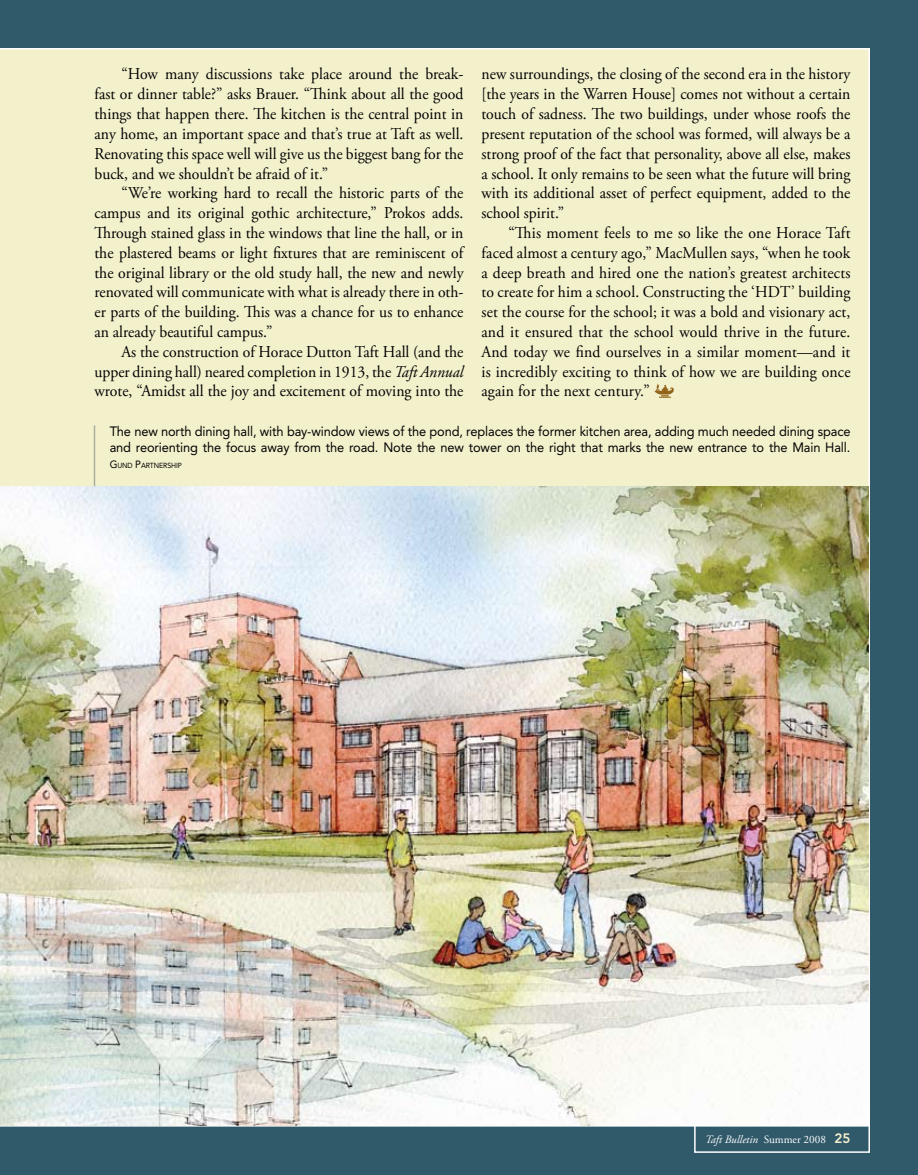
<style>
.page{position:relative;width:918px;height:1175px;background:#fff}
.page>*{position:absolute;margin:0;border:0;box-sizing:border-box;transform-origin:0 0}
.t1{font:16.5px/19.8px "Adobe Garamond Pro";color:#000;text-align:justify;scale:.95 1}
.t2{font:13.5px/16.2px "Avenir";letter-spacing:-.01em;color:#000;scale:.95 1}
.t3{font:italic 11.25px "Adobe Garamond Pro";color:#fff}
.t4{font:7.35px "Avenir";letter-spacing:-.015em;color:#000;scale:.95 1}
.s1{font-style:italic}
.s2{font-size:10.5px}
.s3{font-style:normal}
.s4{font-family:"Avenir";font-weight:800;font-style:normal;font-size:13.5px;color:#f3f0cc}
</style>
<div class="page">
<div style="left:0;top:0;width:918px;height:1174px;background:#30596a"></div>
<svg style="left:694px;top:1127px;width:176px;height:26px"></svg>
<div style="left:0;top:48px;width:870px;height:1079px;background:#f3f0cc"></div>
<img style="left:0;top:486px;width:868px;height:639px">
<img style="left:654px;top:382px;width:22px;height:17px">
<hr style="left:94px;top:425px;width:1px;height:61px;background:#b3bcc3">
<p class="t1" style="left:94px;top:65px;width:390px;text-indent:27px">“How many discussions take place around the break&shy;fast or dinner table?” asks Brauer. “Think about all the good things that happen there. The kitchen is the central point in any home, an important space and that’s true at Taft as well.<br>Renovating this space well will give us the biggest bang for the buck, and we shouldn’t be afraid of it.”</p>
<p class="t1" style="left:94px;top:184px;width:390px;text-indent:27px">“We’re working hard to recall the historic parts of the campus and its original gothic architecture,” Prokos adds.<br>Through stained glass in the windows that line the hall, or in the plastered beams or light fixtures that are reminiscent of the original library or the old study hall, the new and newly renovated will communicate with what is already there in oth&shy;er parts of the building. This was a chance for us to enhance an already beautiful campus.”</p>
<p class="t1" style="left:94px;top:342px;width:390px;text-indent:27px">As the construction of Horace Dutton Taft Hall (and the upper dining hall) neared completion in 1913, the <span class="s1">Taft Annual </span>wrote, “Amidst all the joy and excitement of moving into the</p>
<p class="t1" style="left:482px;top:65px;width:390px">new surroundings, the closing of the second era in the history [the years in the Warren House] comes not without a certain touch of sadness. The two buildings, under whose roofs the present reputation of the school was formed, will always be a strong proof of the fact that personality, above all else, makes a school. It only remains to be seen what the future will bring with its additional asset of perfect equipment, added to the school spirit.”</p>
<p class="t1" style="left:482px;top:223px;width:390px;text-indent:27px">“This moment feels to me so like the one Horace Taft faced almost a century ago,” MacMullen says, “when he took a deep breath and hired one the nation’s greatest architects to create for him a school. Constructing the ‘HDT’ building set the course for the school; it was a bold and visionary act, and it ensured that the school would thrive in the future.<br>And today we find ourselves in a similar moment—and it is incredibly exciting to think of how we are building once again for the next century.”</p>
<p class="t2" style="left:110px;top:423px;width:781px">The new north dining hall, with bay-window views of the pond, replaces the former kitchen area, adding much needed dining space and reorienting the focus away from the road. Note the new tower on the right that marks the new entrance to the Main Hall.</p>
<p class="t4" style="left:110px;top:461px;width:77px"><span class="s2">G</span>UND <span class="s2">P</span>ARTNERSHIP</p>
<p class="t3" style="left:705px;top:1133px;width:147px">Taft Bulletin <span class="s3">Summer 2008</span> <span class="s4">25</span></p>
</div>
